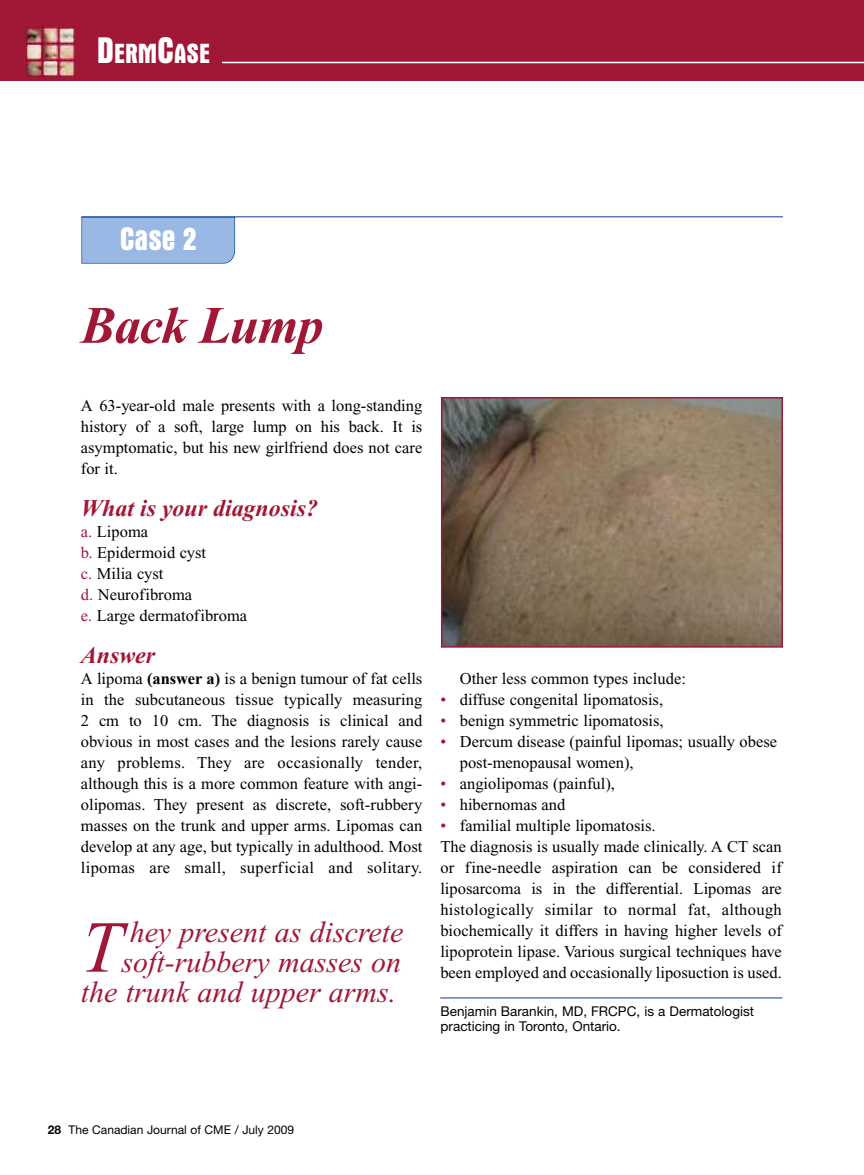
<style>
.page{position:relative;width:864px;height:1175px;background:#fff}
.page>*{position:absolute;margin:0;border:0;box-sizing:border-box;transform-origin:0 0}
.t1{font:italic 73.2px "Times New Roman";color:#a11837}
.t2{font:italic 700 52.5px "Times New Roman";letter-spacing:-.025em;color:#a11837}
.t3{font:700 condensed 33px "Aurora BT";color:#fff}
.t4{font:italic 30px/30px "Times New Roman";color:#a11837;text-align:right}
.t5{font:700 condensed 28.2px "Aurora BT";color:#fff}
.t6{font:italic 700 24px "Times New Roman";color:#a11837}
.t7{font:16.5px/21px "Times New Roman";color:#000}
.t8{font:13.5px/15px "Helvetica Neue";color:#000}
.t9{font:12px "Helvetica Neue";color:#000}
.s1{font-size:37.5px}
.s2{color:#a11837}
.s3{font-weight:700}
</style>
<div class="page">
<div style="left:0;top:0;width:864px;height:81px;background:#a11837"></div>
<hr style="left:218px;top:62px;width:646px;height:1px;background:#fff">
<img style="left:26px;top:28px;width:48px;height:48px">
<img style="left:27px;top:29px;width:46px;height:46px">
<div style="left:85px;top:36px;width:137px;height:31px;background:#a11837"></div>
<img style="left:444px;top:400px;width:336px;height:244px">
<div style="left:441px;top:397px;width:342px;height:250px;border:2px solid #a11837"></div>
<div style="left:81px;top:217px;width:154px;height:46px;background:#99b8e4"></div>
<hr style="left:81px;top:216px;width:702px;height:1px;background:#003ca2">
<hr style="left:440px;top:997px;width:342px;height:1px;background:#003ca2">
<h3 class="t5" style="left:97px;top:37px;width:115px"><span class="s1">D</span>ERM<span class="s1">C</span>ASE</h3>
<h3 class="t3" style="left:120px;top:219px;width:78px">Case 2</h3>
<h2 class="t2" style="left:81px;top:308px;width:244px">Back Lump</h2>
<p class="t7" style="left:81px;top:397px;width:343px;text-align:justify">A 63-year-old male presents with a long-standing history of a soft, large lump on his back. It is asymptomatic, but his new girlfriend does not care for it.</p>
<h3 class="t6" style="left:81px;top:500px;width:239px">What is your diagnosis?</h3>
<p class="t7" style="left:81px;top:523px;width:168px"><span class="s2">a.</span> Lipoma<br><span class="s2">b.</span> Epidermoid cyst<br><span class="s2">c.</span> Milia cyst<br><span class="s2">d.</span> Neurofibroma<br><span class="s2">e.</span> Large dermatofibroma</p>
<h3 class="t6" style="left:81px;top:647px;width:76px">Answer</h3>
<p class="t7" style="left:81px;top:670px;width:343px;text-align:justify">A lipoma <span class="s3">(answer a)</span> is a benign tumour of fat cells in the subcutaneous tissue typically measuring 2 cm to 10 cm. The diagnosis is clinical and obvious in most cases and the lesions rarely cause any problems. They are occasionally tender, although this is a more common feature with angi&shy;olipomas. They present as discrete, soft-rubbery masses on the trunk and upper arms. Lipomas can develop at any age, but typically in adulthood. Most lipomas are small, superficial and solitary.</p>
<p class="t7" style="left:460px;top:670px;width:228px">Other less common types include:</p>
<p class="t7" style="left:440px;top:691px;width:224px"><span class="s2">•</span> diffuse congenital lipomatosis,</p>
<p class="t7" style="left:440px;top:712px;width:225px"><span class="s2">•</span> benign symmetric lipomatosis,</p>
<p class="t7" style="left:460px;top:733px;width:319px;text-indent:-19px"><span class="s2">•</span> Dercum disease (painful lipomas; usually obese post-menopausal women),</p>
<p class="t7" style="left:440px;top:775px;width:176px"><span class="s2">•</span> angiolipomas (painful),</p>
<p class="t7" style="left:440px;top:796px;width:127px"><span class="s2">•</span> hibernomas and</p>
<p class="t7" style="left:440px;top:817px;width:343px"><span class="s2">•</span> familial multiple lipomatosis.<br>The diagnosis is usually made clinically. A CT scan or fine-needle aspiration can be considered if liposarcoma is in the differential. Lipomas are histologically similar to normal fat, although biochemically it differs in having higher levels of lipoprotein lipase. Various surgical techniques have been employed and occasionally liposuction is used.</p>
<h3 class="t4" style="left:81px;top:919px;width:324px">hey present as discrete soft-rubbery masses on the trunk and upper arms.</h3>
<h1 class="t1" style="left:81px;top:920px;width:42px">T</h1>
<p class="t8" style="left:441px;top:1005px;width:315px">Benjamin Barankin, MD, FRCPC, is a Dermatologist practicing in Toronto, Ontario.</p>
<p class="t9" style="left:48px;top:1125px;width:248px"><span class="s3">28</span> The Canadian Journal of CME / July 2009</p>
</div>
